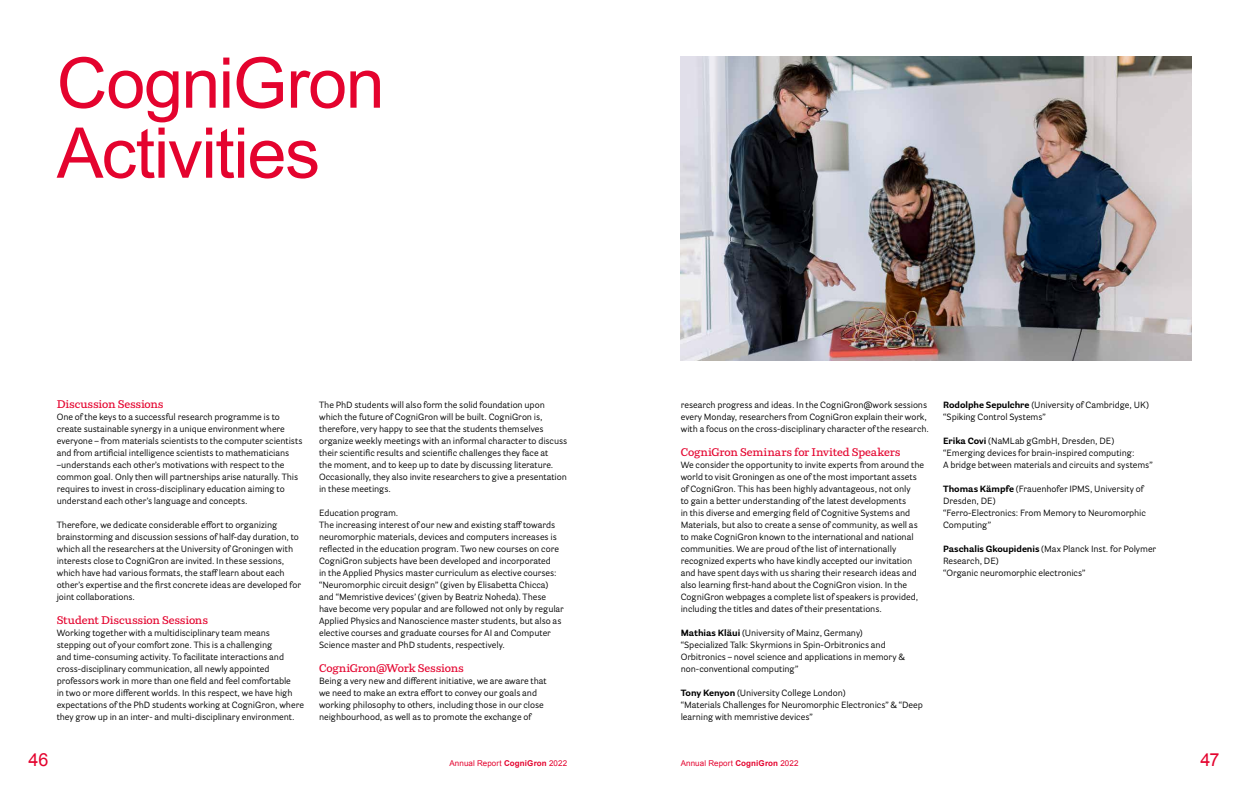
<style>
.page{position:relative;width:1248px;height:794px;background:#fff}
.page>*{position:absolute;margin:0;border:0;box-sizing:border-box;transform-origin:0 0}
.t1{font:70px/70px "Arial";letter-spacing:-.02em;color:#e4032e}
.t2{font:18px "Arial";color:#e4032e}
.t3{font:600 11px "Parry Pro";letter-spacing:-.015em;color:#e4032e}
.t4{font:9px/12px "Parry Grotesque Pro";letter-spacing:-.005em;color:#000}
.t5{font:8px "Arial";letter-spacing:.015em;color:#e4032e}
.s1{font-weight:700}
</style>
<div class="page">
<img style="left:680px;top:57px;width:511px;height:303px">
<h1 class="t1" style="left:57px;top:49px;width:329px">CogniGron<br>Activities</h1>
<p class="t3" style="left:57px;top:396px;width:108px">Discussion Sessions</p>
<p class="t4" style="left:57px;top:411px;width:247px">One of the keys to a successful research programme is to create sustainable synergy in a unique environment where everyone – from materials scientists to the computer scientists and from artificial intelligence scientists to mathematicians –understands each other’s motivations with respect to the common goal. Only then will partnerships arise naturally. This requires to invest in cross-disciplinary education aiming to understand each other’s language and concepts.</p>
<p class="t4" style="left:57px;top:519px;width:246px">Therefore, we dedicate considerable effort to organizing brainstorming and discussion sessions of half-day duration, to which all the researchers at the University of Groningen with interests close to CogniGron are invited. In these sessions, which have had various formats, the staff learn about each other’s expertise and the first concrete ideas are developed for joint collaborations.</p>
<p class="t3" style="left:57px;top:612px;width:153px">Student Discussion Sessions</p>
<p class="t4" style="left:57px;top:627px;width:249px">Working together with a multidisciplinary team means stepping out of your comfort zone. This is a challenging<br>and time-consuming activity. To facilitate interactions and cross-disciplinary communication, all newly appointed professors work in more than one field and feel comfortable<br>in two or more different worlds. In this respect, we have high expectations of the PhD students working at CogniGron, where they grow up in an inter- and multi-disciplinary environment.</p>
<p class="t4" style="left:319px;top:399px;width:250px">The PhD students will also form the solid foundation upon which the future of CogniGron will be built. CogniGron is, therefore, very happy to see that the students themselves organize weekly meetings with an informal character to discuss their scientific results and scientific challenges they face at<br>the moment, and to keep up to date by discussing literature.<br>Occasionally, they also invite researchers to give a presentation in these meetings.</p>
<p class="t4" style="left:319px;top:507px;width:246px">Education program.<br>The increasing interest of our new and existing staff towards neuromorphic materials, devices and computers increases is reflected in the education program. Two new courses on core CogniGron subjects have been developed and incorporated<br>in the Applied Physics master curriculum as elective courses: “Neuromorphic circuit design” (given by Elisabetta Chicca) and “Memristive devices’ (given by Beatriz Noheda). These have become very popular and are followed not only by regular Applied Physics and Nanoscience master students, but also as elective courses and graduate courses for AI and Computer Science master and PhD students, respectively.</p>
<p class="t3" style="left:319px;top:660px;width:146px">CogniGron@Work Sessions</p>
<p class="t4" style="left:319px;top:675px;width:229px">Being a very new and different initiative, we are aware that we need to make an extra effort to convey our goals and working philosophy to others, including those in our close neighbourhood, as well as to promote the exchange of</p>
<p class="t4" style="left:680px;top:399px;width:250px">research progress and ideas. In the CogniGron@work sessions every Monday, researchers from CogniGron explain their work, with a focus on the cross-disciplinary character of the research.</p>
<p class="t3" style="left:680px;top:444px;width:221px">CogniGron Seminars for Invited Speakers</p>
<p class="t4" style="left:680px;top:459px;width:245px">We consider the opportunity to invite experts from around the world to visit Groningen as one of the most important assets of CogniGron. This has been highly advantageous, not only<br>to gain a better understanding of the latest developments<br>in this diverse and emerging field of Cognitive Systems and Materials, but also to create a sense of community, as well as to make CogniGron known to the international and national communities. We are proud of the list of internationally recognized experts who have kindly accepted our invitation and have spent days with us sharing their research ideas and also learning first-hand about the CogniGron vision. In the CogniGron webpages a complete list of speakers is provided, including the titles and dates of their presentations.</p>
<p class="t4" style="left:680px;top:627px;width:225px"><span class="s1">Mathias Kläui</span> (University of Mainz, Germany) “Specialized Talk: Skyrmions in Spin-Orbitronics and Orbitronics – novel science and applications in memory &amp; non-conventional computing”</p>
<p class="t4" style="left:680px;top:687px;width:243px"><span class="s1">Tony Kenyon</span> (University College London)<br>“Materials Challenges for Neuromorphic Electronics” &amp; “Deep learning with memristive devices”</p>
<p class="t4" style="left:943px;top:399px;width:207px"><span class="s1">Rodolphe Sepulchre</span> (University of Cambridge, UK) “Spiking Control Systems”</p>
<p class="t4" style="left:943px;top:435px;width:211px"><span class="s1">Erika Covi</span> (NaMLab gGmbH, Dresden, DE) “Emerging devices for brain-inspired computing:<br>A bridge between materials and circuits and systems”</p>
<p class="t4" style="left:943px;top:483px;width:204px"><span class="s1">Thomas Kämpfe</span> (Frauenhofer IPMS, University of<br>Dresden, DE)<br>“Ferro-Electronics: From Memory to Neuromorphic<br>Computing”</p>
<p class="t4" style="left:943px;top:543px;width:215px"><span class="s1">Paschalis Gkoupidenis</span> (Max Planck Inst. for Polymer<br>Research, DE)<br>“Organic neuromorphic electronics”</p>
<h2 class="t2" style="left:28px;top:747px;width:22px">46</h2>
<p class="t5" style="left:449px;top:757px;width:119px">Annual Report <span class="s1">CogniGron</span> 2022</p>
<p class="t5" style="left:680px;top:757px;width:119px">Annual Report <span class="s1">CogniGron</span> 2022</p>
<h2 class="t2" style="left:1200px;top:747px;width:21px">47</h2>
</div>
